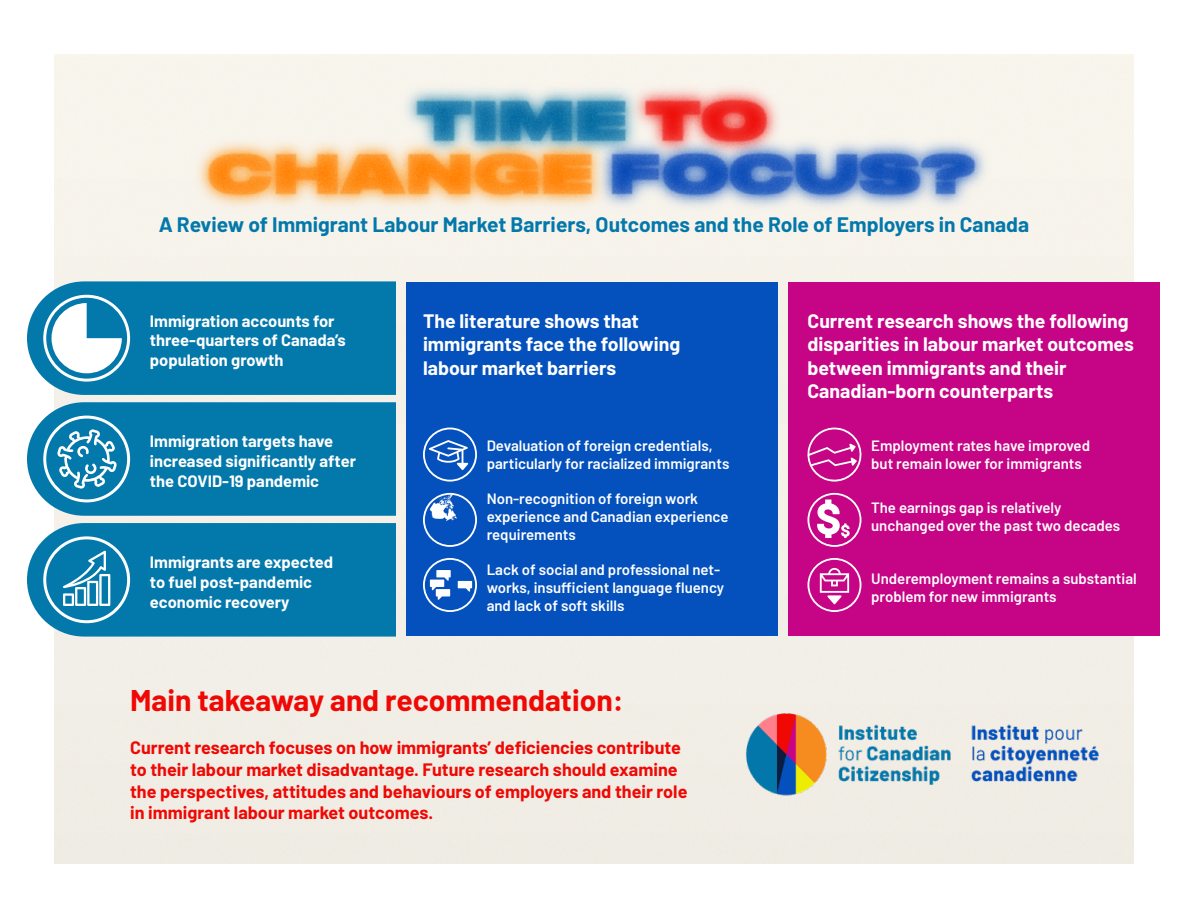
<style>
.page{position:relative;width:1188px;height:918px;background:#fff}
.page>*{position:absolute;margin:0;border:0;box-sizing:border-box;transform-origin:0 0}
.t1{font:700 30px "Barlow";color:#f00804}
.t2{font:700 21px "Barlow";color:#0378ab}
.t3{font:700 19.5px/23.4px "Barlow";color:#fff}
.t4{font:700 18px/21.6px "Barlow";color:#f00804}
.t5{font:700 16.5px/19.8px "Barlow";color:#fff}
.t6{font:600 15px/18px "Barlow";color:#fff}
</style>
<div class="page">
<img style="left:54px;top:54px;width:1080px;height:371px">
<div style="left:54px;top:425px;width:1080px;height:439px;background:#f1eee6"></div>
<div style="left:406px;top:282px;width:372px;height:354px;background:#0451bd"></div>
<svg style="left:423px;top:493px;width:54px;height:54px"></svg>
<svg style="left:423px;top:428px;width:54px;height:54px"></svg>
<svg style="left:423px;top:558px;width:54px;height:54px"></svg>
<img style="left:746px;top:713px;width:353px;height:83px">
<svg style="left:27px;top:281px;width:369px;height:114px;background:#2288b5"></svg>
<svg style="left:27px;top:402px;width:369px;height:114px;background:#1782b1"></svg>
<svg style="left:27px;top:523px;width:369px;height:114px;background:#1682b1"></svg>
<div style="left:788px;top:282px;width:372px;height:354px;background:#c60586"></div>
<svg style="left:807px;top:427px;width:55px;height:55px"></svg>
<svg style="left:807px;top:493px;width:54px;height:54px"></svg>
<svg style="left:807px;top:558px;width:54px;height:54px"></svg>
<h2 class="t2" style="left:159px;top:208px;width:872px">A Review of Immigrant Labour Market Barriers, Outcomes and the Role of Employers in Canada</h2>
<p class="t5" style="left:150px;top:310px;width:197px">Immigration accounts for three-quarters of Canada’s population growth</p>
<p class="t5" style="left:150px;top:431px;width:208px">Immigration targets have increased significantly after the COVID-19 pandemic</p>
<p class="t5" style="left:150px;top:551px;width:185px">Immigrants are expected to fuel post-pandemic economic recovery</p>
<h3 class="t3" style="left:423px;top:308px;width:259px">The literature shows that immigrants face the following labour market barriers</h3>
<p class="t6" style="left:487px;top:436px;width:244px">Devaluation of foreign credentials, particularly for racialized immigrants</p>
<p class="t6" style="left:487px;top:488px;width:243px">Non-recognition of foreign work experience and Canadian experience requirements</p>
<p class="t6" style="left:487px;top:559px;width:239px">Lack of social and professional net&shy;works, insufficient language fluency and lack of soft skills</p>
<h1 class="t1" style="left:130px;top:678px;width:495px">Main takeaway and recommendation:</h1>
<p class="t4" style="left:130px;top:736px;width:559px">Current research focuses on how immigrants’ deficiencies contribute to their labour market disadvantage. Future research should examine the perspectives, attitudes and behaviours of employers and their role in immigrant labour market outcomes.</p>
<h3 class="t3" style="left:807px;top:308px;width:328px">Current research shows the following disparities in labour market outcomes between immigrants and their Canadian-born counterparts</h3>
<p class="t6" style="left:871px;top:436px;width:220px">Employment rates have improved but remain lower for immigrants</p>
<p class="t6" style="left:871px;top:497px;width:251px">The earnings gap is relatively unchanged over the past two decades</p>
<p class="t6" style="left:871px;top:568px;width:267px">Underemployment remains a substantial problem for new immigrants</p>
</div>
